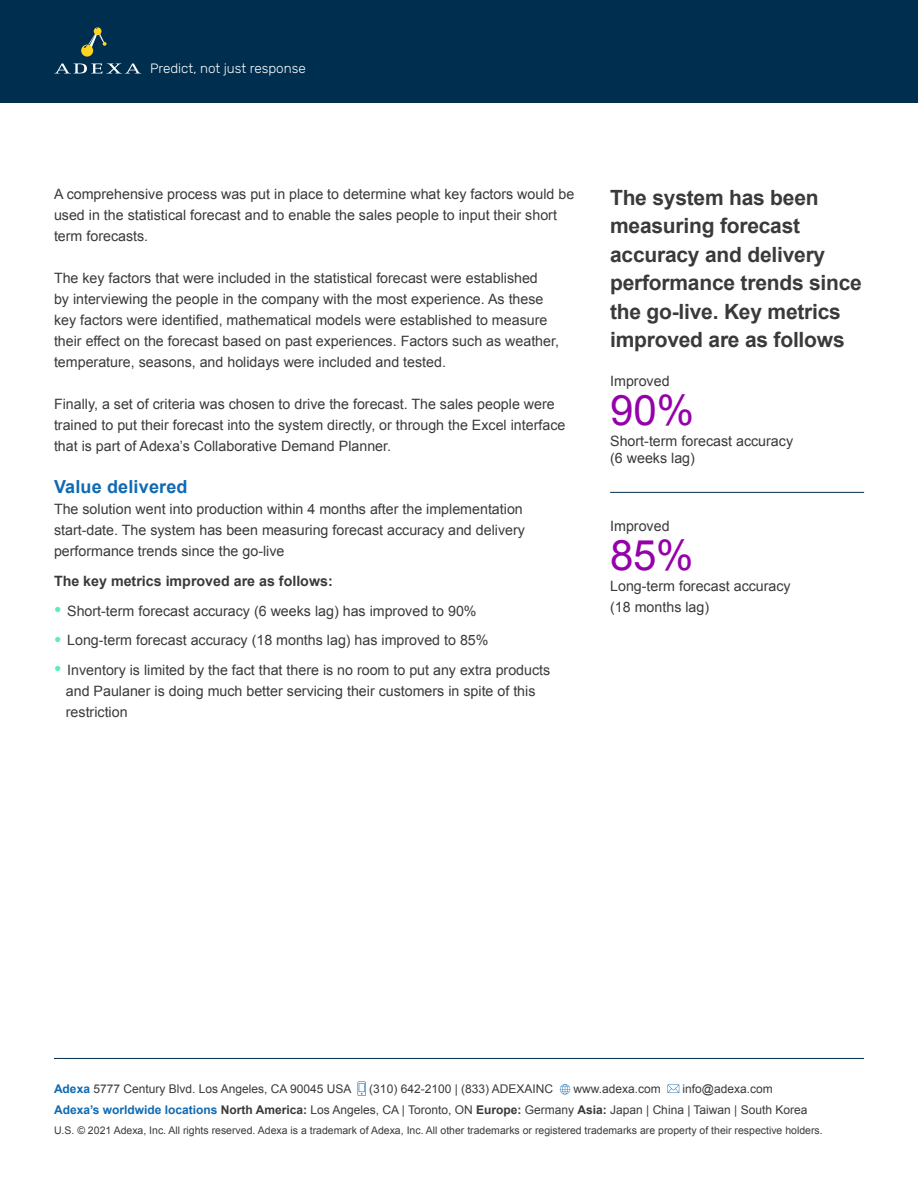
<style>
.page{position:relative;width:918px;height:1188px;background:#fff}
.page>*{position:absolute;margin:0;border:0;box-sizing:border-box;transform-origin:0 0}
.t1{font:42px "Arial";color:#9600ab}
.t2{font:700 21px/28.5px "Arial";letter-spacing:-.01em;color:#3a3a3a}
.t3{font:700 18px "Arial";letter-spacing:.01em;color:#0f6ab3}
.t4{font:14.25px/21px "Arial";color:#3a3a3a}
.t5{font:700 14.25px "Arial";color:#3a3a3a}
.t6{font:300 13.5px "Rubik";color:#fff}
.t7{font:12px/21px "Arial";color:#3a3a3a}
.t8{font:10.5px "Arial";color:#3a3a3a}
.s1{font-size:21px;color:#5cedbd}
.s2{font-weight:700;color:#0f6ab3}
.s3{font-weight:700}
</style>
<div class="page">
<div style="left:0;top:0;width:918px;height:102px;background:#002e4f"></div>
<svg style="left:55px;top:63px;width:85px;height:10px"></svg>
<svg style="left:81px;top:27px;width:26px;height:30px"></svg>
<svg style="left:358px;top:1082px;width:8px;height:14px"></svg>
<svg style="left:560px;top:1084px;width:10px;height:11px"></svg>
<svg style="left:668px;top:1084px;width:11px;height:9px"></svg>
<hr style="left:54px;top:1058px;width:810px;height:1px;background:#002e4f">
<hr style="left:610px;top:492px;width:254px;height:1px;background:#002e4f">
<p class="t6" style="left:150px;top:61px;width:157px">Predict, not just response</p>
<p class="t4" style="left:54px;top:184px;width:522px">A comprehensive process was put in place to determine what key factors would be used in the statistical forecast and to enable the sales people to input their short term forecasts.</p>
<p class="t4" style="left:54px;top:268px;width:507px">The key factors that were included in the statistical forecast were established<br>by interviewing the people in the company with the most experience. As these key factors were identified, mathematical models were established to measure their effect on the forecast based on past experiences. Factors such as weather, temperature, seasons, and holidays were included and tested.</p>
<p class="t4" style="left:54px;top:394px;width:513px">Finally, a set of criteria was chosen to drive the forecast. The sales people were trained to put their forecast into the system directly, or through the Excel interface that is part of Adexa’s Collaborative Demand Planner.</p>
<p class="t3" style="left:54px;top:475px;width:135px">Value delivered</p>
<p class="t4" style="left:54px;top:499px;width:472px">The solution went into production within 4 months after the implementation start-date. The system has been measuring forecast accuracy and delivery performance trends since the go-live</p>
<p class="t5" style="left:54px;top:572px;width:280px">The key metrics improved are as follows:</p>
<p class="t4" style="left:54px;top:600px;width:424px"><span class="s1">•</span> Short-term forecast accuracy (6 weeks lag) has improved to 90%</p>
<p class="t4" style="left:54px;top:630px;width:436px"><span class="s1">•</span> Long-term forecast accuracy (18 months lag) has improved to 85%</p>
<p class="t4" style="left:66px;top:660px;width:486px;text-indent:-12px"><span class="s1">•</span> Inventory is limited by the fact that there is no room to put any extra products and Paulaner is doing much better servicing their customers in spite of this restriction</p>
<h2 class="t2" style="left:610px;top:184px;width:253px">The system has been measuring forecast accuracy and delivery performance trends since the go-live. Key metrics improved are as follows</h2>
<p class="t4" style="left:610px;top:371px;width:61px">Improved</p>
<h1 class="t1" style="left:610px;top:382px;width:86px">90%</h1>
<p class="t4" style="left:610px;top:432px;width:184px;line-height:17.7px">Short-term forecast accuracy (6 weeks lag)</p>
<p class="t4" style="left:610px;top:516px;width:61px">Improved</p>
<h1 class="t1" style="left:610px;top:528px;width:85px">85%</h1>
<p class="t4" style="left:610px;top:576px;width:182px">Long-term forecast accuracy (18 months lag)</p>
<p class="t7" style="left:54px;top:1078px;width:755px;text-indent:629px">info@adexa.com<br><span class="s2">Adexa’s worldwide locations</span> <span class="s3">North America:</span> Los Angeles, CA | Toronto, ON <span class="s3">Europe:</span> Germany <span class="s3">Asia:</span> Japan | China | Taiwan | South Korea</p>
<p class="t8" style="left:54px;top:1123px;width:770px">U.S. © 2021 Adexa, Inc. All rights reserved. Adexa is a trademark of Adexa, Inc. All other trademarks or registered trademarks are property of their respective holders.</p>
<p class="t7" style="left:54px;top:1078px;width:299px"><span class="s2">Adexa</span> 5777 Century Blvd. Los Angeles, CA 90045 USA</p>
<p class="t7" style="left:369px;top:1078px;width:185px">(310) 642-2100 | (833) ADEXAINC</p>
<p class="t7" style="left:574px;top:1078px;width:89px">www.adexa.com</p>
</div>
